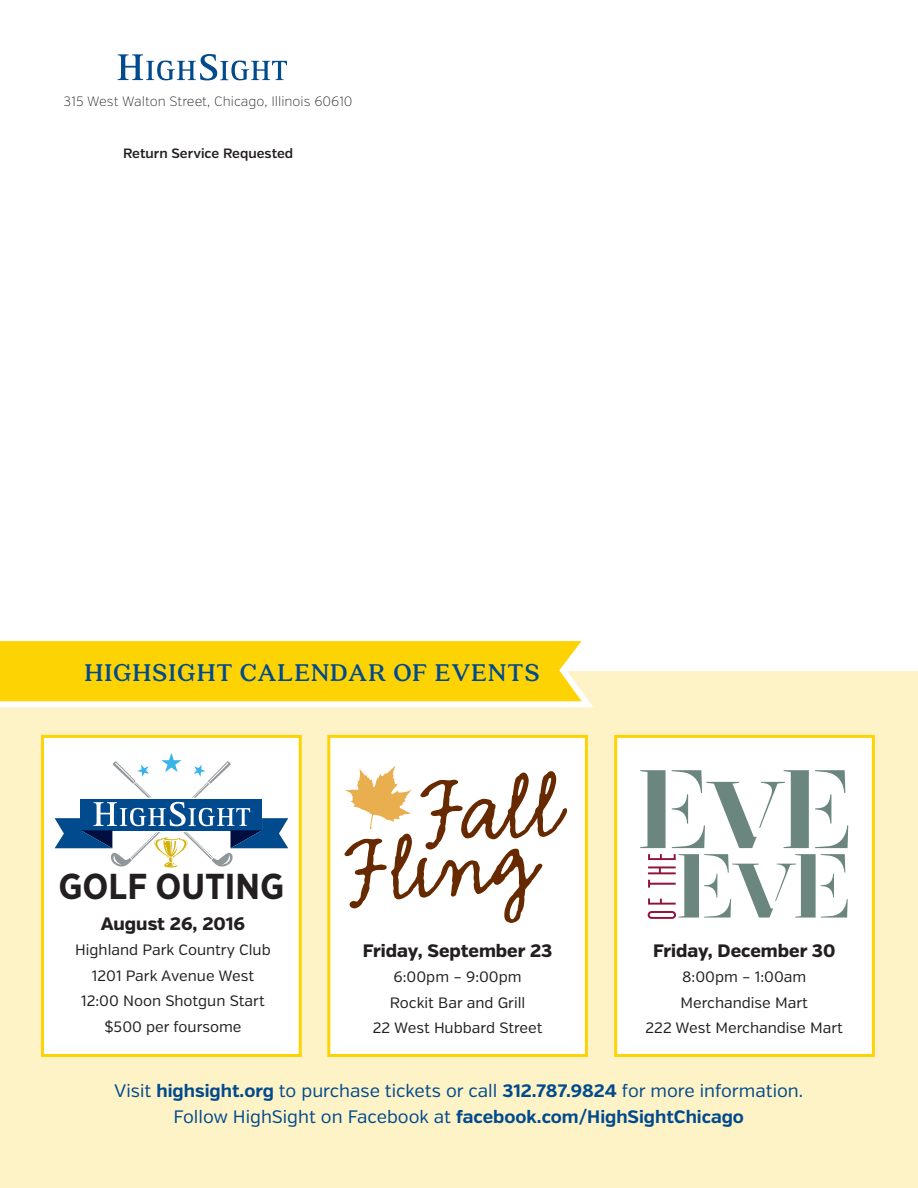
<style>
.page{position:relative;width:918px;height:1188px;background:#fff}
.page>*{position:absolute;margin:0;border:0;box-sizing:border-box;transform-origin:0 0}
.t1{font:700 36px "Gotham Narrow";color:#231f20}
.t2{font:700 27px "Quincy CF";letter-spacing:.03em;color:#004a8d}
.t3{font:18px "Verb";color:#004a8d}
.t4{font:700 18px "Verb";color:#004a8d}
.t5{font:800 18px "Verb";color:#231f20}
.t6{font:15px "Verb";color:#231f20}
.t7{font:200 13.5px "Verb";color:#231f20}
.t8{font:600 13.5px "Verb";color:#231f20}
.s1{font-weight:700}
.s2{font-weight:400}
</style>
<div class="page">
<div style="left:0;top:671px;width:918px;height:517px;background:#fef2c7"></div>
<div style="left:614px;top:735px;width:261px;height:322px;background:#fff;border:3px solid #fed304"></div>
<div style="left:327px;top:735px;width:261px;height:322px;background:#fff;border:3px solid #fed304"></div>
<svg style="left:0;top:641px;width:593px;height:67px;background:#fed824"></svg>
<svg style="left:118px;top:54px;width:169px;height:26px"></svg>
<svg style="left:344px;top:765px;width:223px;height:158px"></svg>
<svg style="left:640px;top:770px;width:208px;height:78px"></svg>
<svg style="left:648px;top:854px;width:200px;height:65px"></svg>
<div style="left:41px;top:735px;width:261px;height:322px;background:#fff;border:3px solid #fed304"></div>
<svg style="left:55px;top:753px;width:233px;height:115px"></svg>
<p class="t7" style="left:64px;top:93px;width:290px">315 West Walton Street, Chicago, Illinois 60610</p>
<p class="t8" style="left:123px;top:145px;width:172px">Return Service Requested</p>
<p class="t2" style="left:84px;top:657px;width:457px">HIGHSIGHT CALENDAR OF EVENTS</p>
<p class="t1" style="left:58px;top:864px;width:228px">GOLF OUTING</p>
<p class="t5" style="left:101px;top:912px;width:146px">August 26, 2016</p>
<p class="t6" style="left:75px;top:941px;width:197px">Highland Park Country Club</p>
<p class="t6" style="left:92px;top:967px;width:164px">1201 Park Avenue West</p>
<p class="t6" style="left:81px;top:992px;width:185px">12:00 Noon Shotgun Start</p>
<p class="t6" style="left:104px;top:1018px;width:139px">$500 per foursome</p>
<p class="t5" style="left:363px;top:939px;width:191px">Friday, September 23</p>
<p class="t6" style="left:394px;top:968px;width:130px">6:00pm – 9:00pm</p>
<p class="t6" style="left:390px;top:993px;width:137px">Rockit Bar and Grill</p>
<p class="t6" style="left:373px;top:1019px;width:171px">22 West Hubbard Street</p>
<p class="t5" style="left:653px;top:939px;width:184px">Friday, December 30</p>
<p class="t6" style="left:682px;top:968px;width:126px">8:00pm – 1:00am</p>
<p class="t6" style="left:681px;top:993px;width:129px">Merchandise Mart</p>
<p class="t6" style="left:645px;top:1019px;width:199px">222 West Merchandise Mart</p>
<p class="t3" style="left:114px;top:1080px;width:690px">Visit <span class="s1">highsight.org</span> to purchase tickets or call <span class="s1">312.787.9824</span> for more information.</p>
<p class="t4" style="left:173px;top:1106px;width:572px"><span class="s2">Follow HighSight on Facebook at</span> facebook.com/HighSightChicago</p>
</div>
